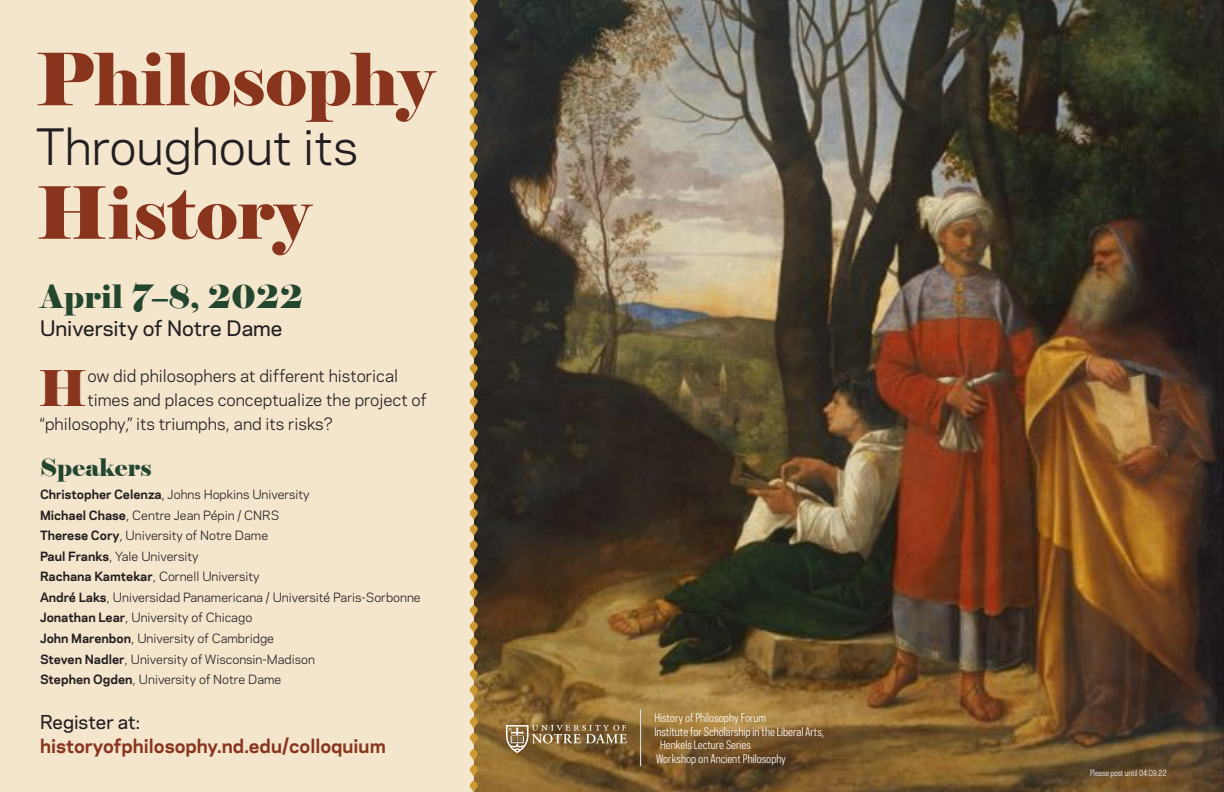
<style>
.page{position:relative;width:1224px;height:792px;background:#fff}
.page>*{position:absolute;margin:0;border:0;box-sizing:border-box;transform-origin:0 0}
.t1{font:72px "Elephant";color:#89351e}
.t2{font:48.9px "Elephant";color:#89351e}
.t3{font:47px "Galaxie Polaris";color:#231f20}
.t4{font:32px "Elephant";letter-spacing:.01em;color:#23462f}
.t5{font:24px "Elephant";letter-spacing:.01em;color:#23462f}
.t6{font:500 20px "Galaxie Polaris";color:#231f20}
.t7{font:700 18px "Galaxie Polaris";color:#89351e}
.t8{font:500 18px "Galaxie Polaris";color:#231f20}
.t9{font:16px "Galaxie Polaris";color:#231f20}
.t10{font:12px/20.5px "Galaxie Polaris";color:#231f20}
.t11{font:11.1px "Galaxie Polaris Condensed";color:#fff}
.t12{font:8px "Galaxie Polaris Condensed";color:#fff}
.s1{font-weight:700}
</style>
<div class="page">
<img style="left:479px;top:0;width:745px;height:792px">
<div style="left:0;top:0;width:474px;height:792px;background:#f4e6cd"></div>
<svg style="left:469px;top:0;width:10px;height:792px"></svg>
<svg style="left:506px;top:725px;width:121px;height:28px;background:#8f754f"></svg>
<hr style="left:640px;top:709px;width:1px;height:57px;background:#fff">
<h1 class="t1" style="left:36px;top:36px;width:400px">Philosophy</h1>
<h3 class="t3" style="left:36px;top:112px;width:324px">Throughout its</h3>
<h1 class="t1" style="left:36px;top:169px;width:276px">History</h1>
<h3 class="t4" style="left:40px;top:277px;width:265px">April 7–8, 2022</h3>
<h3 class="t6" style="left:40px;top:313px;width:244px">University of Notre Dame</h3>
<h2 class="t2" style="left:38px;top:359px;width:51px">H</h2>
<h3 class="t9" style="left:87px;top:364px;width:312px">ow did philosophers at different historical</h3>
<h3 class="t9" style="left:87px;top:388px;width:341px">times and places conceptualize the project of</h3>
<h3 class="t9" style="left:40px;top:412px;width:294px">“philosophy,” its triumphs, and its risks?</h3>
<h3 class="t5" style="left:40px;top:453px;width:113px">Speakers</h3>
<p class="t10" style="left:40px;top:484px;width:382px"><span class="s1">Christopher Celenza</span>, Johns Hopkins University<br><span class="s1">Michael Chase</span>, Centre Jean Pépin / CNRS<br><span class="s1">Therese Cory</span>, University of Notre Dame<br><span class="s1">Paul Franks</span>, Yale University<br><span class="s1">Rachana Kamtekar</span>, Cornell University<br><span class="s1">André Laks</span>, Universidad Panamericana / Université Paris-Sorbonne <span class="s1">Jonathan Lear</span>, University of Chicago<br><span class="s1">John Marenbon</span>, University of Cambridge<br><span class="s1">Steven Nadler</span>, University of Wisconsin-Madison<br><span class="s1">Stephen Ogden</span>, University of Notre Dame</p>
<h3 class="t8" style="left:40px;top:708px;width:102px">Register at:</h3>
<h3 class="t7" style="left:40px;top:732px;width:347px">historyofphilosophy.nd.edu/colloquium</h3>
<p class="t11" style="left:654px;top:710px;width:113px">History of Philosophy Forum</p>
<p class="t11" style="left:654px;top:724px;width:171px">Institute for Scholarship in the Liberal Arts,</p>
<p class="t11" style="left:660px;top:737px;width:92px">Henkels Lecture Series</p>
<p class="t11" style="left:656px;top:751px;width:131px">Workshop on Ancient Philosophy</p>
<p class="t12" style="left:1090px;top:768px;width:78px">Please post until 04.09.22</p>
</div>
